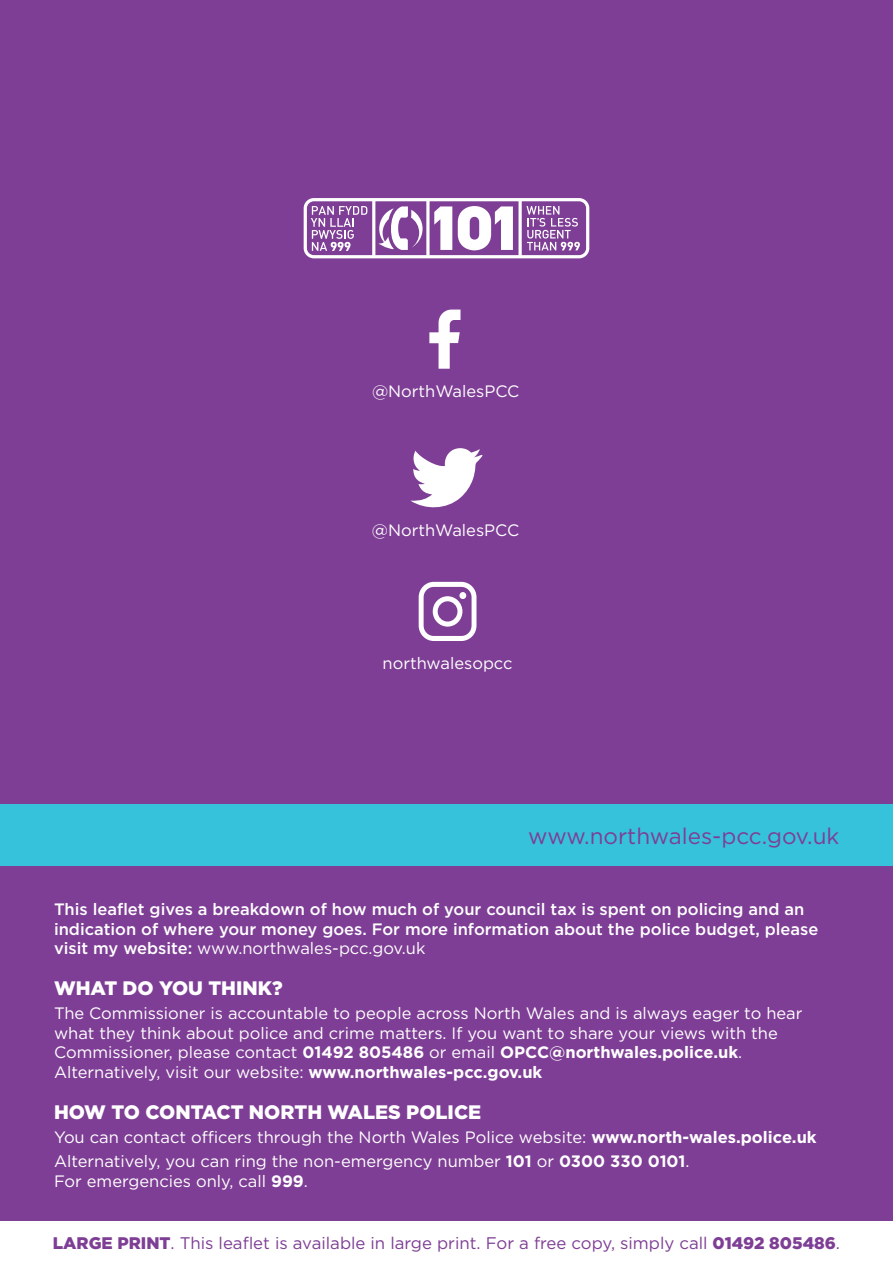
<style>
.page{position:relative;width:893px;height:1263px;background:#fff}
.page>*{position:absolute;margin:0;border:0;box-sizing:border-box;transform-origin:0 0}
._70_Header_white_Beb{font:22.5px "Gotham";color:#7e3e95}
.t1{font:900 19.5px "Gotham";color:#fff}
.t2{font:16.8px "Gotham";color:#7e3e95}
._9_Content_black_C_T{font:16.5px/19.8px "Gotham";color:#fff}
.t3{font:500 16.5px/19.8px "Gotham";color:#fff}
.s1{font-weight:400}
.s2{font-weight:700}
.s3{font-weight:900}
</style>
<div class="page">
<div style="left:0;top:866px;width:893px;height:354px;background:#7e3e95"></div>
<div style="left:0;top:804px;width:893px;height:62px;background:#37c2dc"></div>
<div style="left:0;top:0;width:893px;height:804px;background:#7e3e95"></div>
<svg style="left:304px;top:198px;width:285px;height:60px"></svg>
<svg style="left:410px;top:448px;width:73px;height:60px"></svg>
<svg style="left:419px;top:582px;width:57px;height:59px"></svg>
<div style="left:459px;top:592px;width:7px;height:7px;background:#fff;border-radius:50%"></div>
<svg style="left:429px;top:310px;width:31px;height:59px"></svg>
<p class="_9_Content_black_C_T" style="left:372px;top:381px;width:149px">@NorthWalesPCC</p>
<p class="_9_Content_black_C_T" style="left:372px;top:519px;width:149px">@NorthWalesPCC</p>
<p class="_9_Content_black_C_T" style="left:382px;top:653px;width:132px">northwalesopcc</p>
<p class="_70_Header_white_Beb" style="left:528px;top:821px;width:313px">www.northwales-pcc.gov.uk</p>
<p class="t3" style="left:54px;top:899px;width:766px">This leaflet gives a breakdown of how much of your council tax is spent on policing and an indication of where your money goes. For more information about the police budget, please visit my website: <span class="s1">www.northwales-pcc.gov.uk</span></p>
<p class="t1" style="left:54px;top:974px;width:230px">WHAT DO YOU THINK?</p>
<p class="_9_Content_black_C_T" style="left:54px;top:1003px;width:750px">The Commissioner is accountable to people across North Wales and is always eager to hear what they think about police and crime matters. If you want to share your views with the Commissioner, please contact <span class="s2">01492 805486</span> or email <span class="s2">OPCC@northwales.police.uk</span>.<br>Alternatively, visit our website: <span class="s2">www.northwales-pcc.gov.uk</span></p>
<p class="t1" style="left:54px;top:1098px;width:429px">HOW TO CONTACT NORTH WALES POLICE</p>
<p class="_9_Content_black_C_T" style="left:54px;top:1126px;width:764px">You can contact officers through the North Wales Police website: <span class="s2">www.north-wales.police.uk</span></p>
<p class="_9_Content_black_C_T" style="left:54px;top:1151px;width:637px">Alternatively, you can ring the non-emergency number <span class="s2">101</span> or <span class="s2">0300 330 0101</span>.<br>For emergencies only, call <span class="s2">999</span>.</p>
<p class="t2" style="left:53px;top:1232px;width:789px"><span class="s3">LARGE PRINT</span>. This leaflet is available in large print. For a free copy, simply call <span class="s3">01492 805486</span>.</p>
</div>
